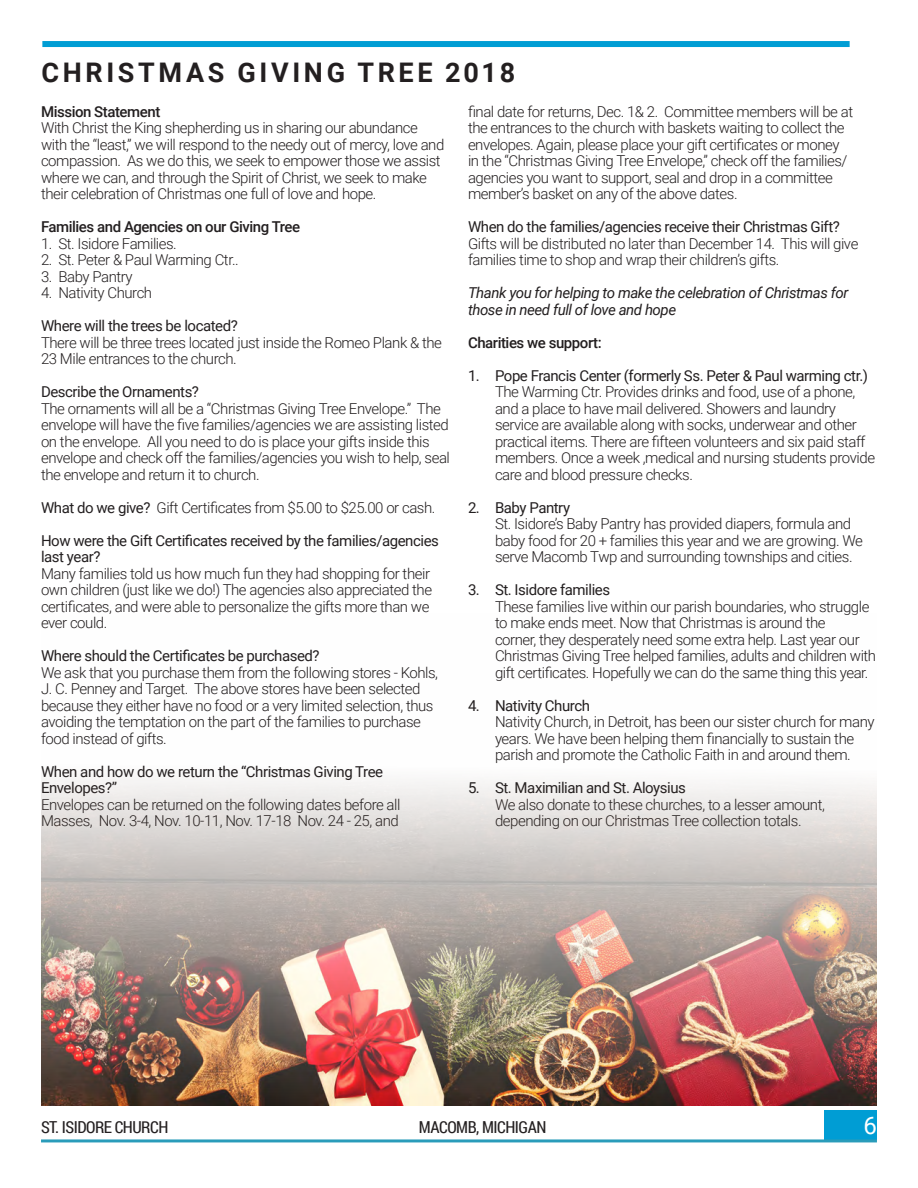
<style>
.page{position:relative;width:918px;height:1188px;background:#fff}
.page>*{position:absolute;margin:0;border:0;box-sizing:border-box;transform-origin:0 0}
.t1{font:700 27px "Roboto";letter-spacing:.135em;color:#231f20}
.t2{font:24px "Roboto";color:#fff}
.t3{font:16.5px "Roboto Condensed";letter-spacing:-.03em;color:#231f20}
.t4{font:300 15px/16.5px "Roboto";letter-spacing:-.03em;color:#231f20}
.t5{font:15px/16.5px "Roboto";letter-spacing:-.03em;color:#231f20}
.t6{font:italic 15px/16.5px "Roboto";letter-spacing:-.03em;color:#231f20}
.t7{font:500 15px "Roboto";letter-spacing:-.03em;color:#231f20}
.s1{font-weight:400}
</style>
<div class="page">
<div style="left:825px;top:1111px;width:52px;height:29px;background:#009dd4"></div>
<hr style="left:41px;top:1139px;width:836px;height:3px;background:#2a9cba">
<div style="left:42px;top:41px;width:808px;height:6px;background:#009dd4"></div>
<img style="left:41px;top:778px;width:836px;height:327px">
<p class="t1" style="left:42px;top:54px;width:475px">CHRISTMAS GIVING TREE 2018</p>
<p class="t7" style="left:41px;top:101px;width:121px">Mission Statement</p>
<p class="t4" style="left:41px;top:119px;width:405px">With Christ the King shepherding us in sharing our abundance with the “least,” we will respond to the needy out of mercy, love and compassion. As we do this, we seek to empower those we assist where we can, and through the Spirit of Christ, we seek to make their celebration of Christmas one full of love and hope.</p>
<p class="t7" style="left:41px;top:216px;width:261px">Families and Agencies on our Giving Tree</p>
<p class="t4" style="left:41px;top:234px;width:137px">1. St. Isidore Families.</p>
<p class="t4" style="left:41px;top:251px;width:199px">2. St. Peter &amp; Paul Warming Ctr..</p>
<p class="t4" style="left:41px;top:267px;width:93px">3. Baby Pantry</p>
<p class="t4" style="left:41px;top:284px;width:113px">4. Nativity Church</p>
<p class="t5" style="left:41px;top:317px;width:198px">Where will the trees be located?</p>
<p class="t4" style="left:41px;top:333px;width:402px">There will be three trees located just inside the Romeo Plank &amp; the<br>23 Mile entrances to the church.</p>
<p class="t5" style="left:41px;top:383px;width:160px">Describe the Ornaments?</p>
<p class="t4" style="left:41px;top:399px;width:410px">The ornaments will all be a “Christmas Giving Tree Envelope.” The envelope will have the five families/agencies we are assisting listed on the envelope. All you need to do is place your gifts inside this envelope and check off the families/agencies you wish to help, seal the envelope and return it to church.</p>
<p class="t4" style="left:41px;top:498px;width:396px"><span class="s1">What do we give?</span> Gift Certificates from $5.00 to $25.00 or cash.</p>
<p class="t5" style="left:41px;top:531px;width:399px">How were the Gift Certificates received by the families/agencies last year?</p>
<p class="t4" style="left:41px;top:564px;width:393px">Many families told us how much fun they had shopping for their own children (just like we do!) The agencies also appreciated the certificates, and were able to personalize the gifts more than we ever could.</p>
<p class="t5" style="left:41px;top:647px;width:280px">Where should the Certificates be purchased?</p>
<p class="t4" style="left:41px;top:663px;width:399px">We ask that you purchase them from the following stores - Kohls, J. C. Penney and Target. The above stores have been selected because they either have no food or a very limited selection, thus avoiding the temptation on the part of the families to purchase food instead of gifts.</p>
<p class="t5" style="left:41px;top:762px;width:344px">When and how do we return the “Christmas Giving Tree<br>Envelopes?”</p>
<p class="t4" style="left:41px;top:795px;width:361px">Envelopes can be returned on the following dates before all<br>Masses, Nov. 3-4, Nov. 10-11, Nov. 17-18 Nov. 24 - 25, and</p>
<p class="t4" style="left:468px;top:102px;width:387px">final date for returns, Dec. 1&amp; 2. Committee members will be at the entrances to the church with baskets waiting to collect the envelopes. Again, please place your gift certificates or money in the “Christmas Giving Tree Envelope,” check off the families/ agencies you want to support, seal and drop in a committee member’s basket on any of the above dates.</p>
<p class="t5" style="left:468px;top:218px;width:373px">When do the families/agencies receive their Christmas Gift?</p>
<p class="t4" style="left:468px;top:234px;width:392px">Gifts will be distributed no later than December 14. This will give families time to shop and wrap their children’s gifts.</p>
<p class="t6" style="left:468px;top:284px;width:382px">Thank you for helping to make the celebration of Christmas for those in need full of love and hope</p>
<p class="t7" style="left:468px;top:332px;width:135px">Charities we support:</p>
<p class="t4" style="left:495px;top:366px;width:382px;text-indent:-27px"><span class="s1">1. Pope Francis Center (formerly Ss. Peter &amp; Paul warming ctr.)<br></span>The Warming Ctr. Provides drinks and food, use of a phone, and a place to have mail delivered. Showers and laundry service are available along with socks, underwear and other practical items. There are fifteen volunteers and six paid staff members. Once a week ,medical and nursing students provide care and blood pressure checks.</p>
<p class="t4" style="left:495px;top:498px;width:369px;text-indent:-27px"><span class="s1">2. Baby Pantry<br></span>St. Isidore’s Baby Pantry has provided diapers, formula and baby food for 20 + families this year and we are growing. We serve Macomb Twp and surrounding townships and cities.</p>
<p class="t4" style="left:495px;top:581px;width:383px;text-indent:-27px"><span class="s1">3. St. Isidore families<br></span>These families live within our parish boundaries, who struggle to make ends meet. Now that Christmas is around the<br>corner, they desperately need some extra help. Last year our Christmas Giving Tree helped families, adults and children with gift certificates. Hopefully we can do the same thing this year.</p>
<p class="t4" style="left:495px;top:696px;width:381px;text-indent:-27px"><span class="s1">4. Nativity Church<br></span>Nativity Church, in Detroit, has been our sister church for many years. We have been helping them financially to sustain the parish and promote the Catholic Faith in and around them.</p>
<p class="t4" style="left:495px;top:779px;width:331px;text-indent:-27px"><span class="s1">5. St. Maximilian and St. Aloysius<br></span>We also donate to these churches, to a lesser amount, depending on our Christmas Tree collection totals.</p>
<p class="t3" style="left:41px;top:1116px;width:129px">ST. ISIDORE CHURCH</p>
<p class="t3" style="left:419px;top:1116px;width:129px">MACOMB, MICHIGAN</p>
<h2 class="t2" style="left:863px;top:1109px;width:15px">6</h2>
</div>
